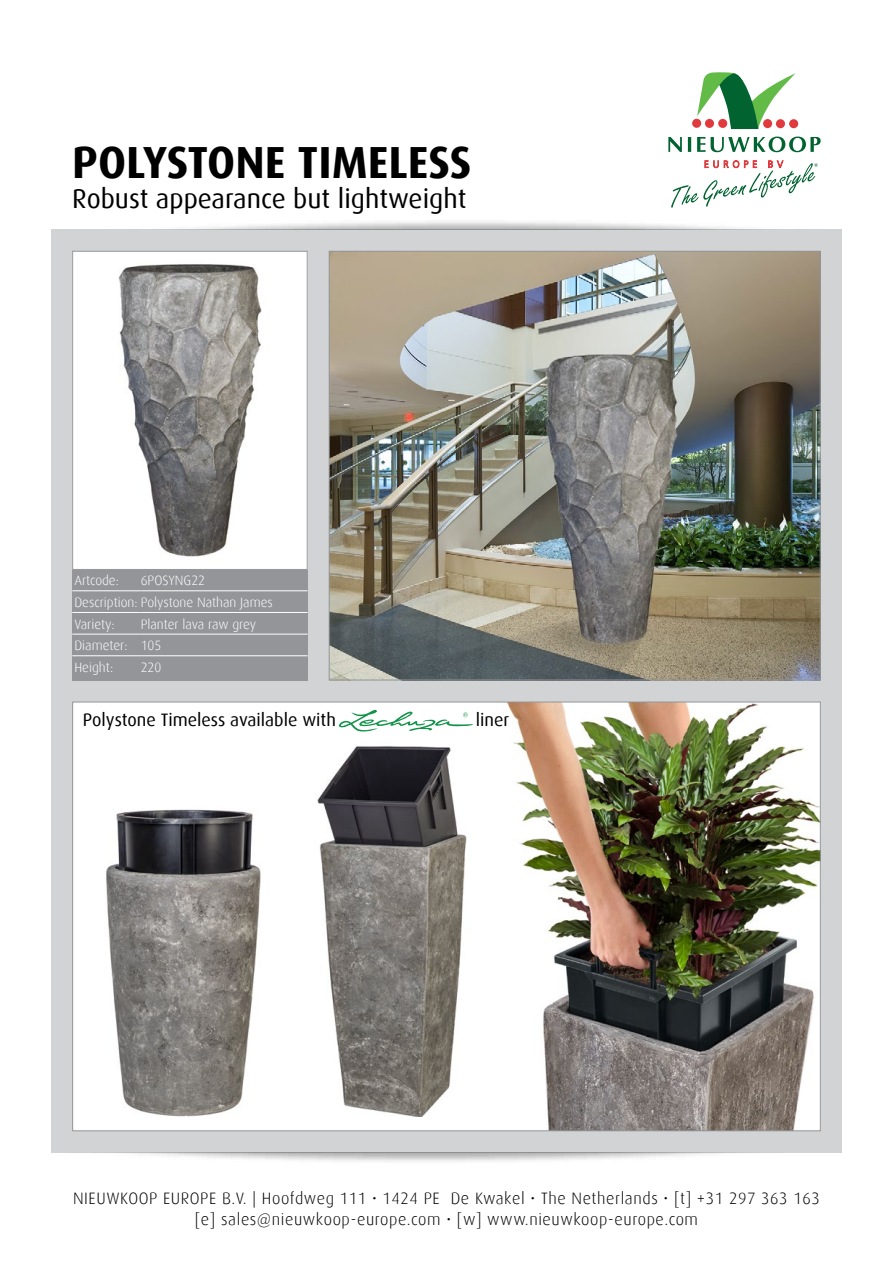
<style>
.page{position:relative;width:893px;height:1263px;background:#fff}
.page>*{position:absolute;margin:0;border:0;box-sizing:border-box;transform-origin:0 0}
.t1{font:700 45px "Dax";color:#000}
.t2{font:27px "Dax";color:#000}
.t3{font:18px "Dax";color:#000}
.t4{font:300 16.5px/21px "Dax";letter-spacing:.035em;color:#000;text-align:center}
.t5{font:300 13.5px/21.6px "Dax";color:#fff}
</style>
<div class="page">
<div style="left:51px;top:230px;width:791px;height:923px;background:#d1d3d4"></div>
<svg style="left:697px;top:72px;width:98px;height:57px"></svg>
<div style="left:692px;top:119px;width:9px;height:9px;background:#e03a3e;border-radius:50%"></div>
<div style="left:705px;top:119px;width:9px;height:9px;background:#e03a3e;border-radius:50%"></div>
<div style="left:718px;top:119px;width:9px;height:9px;background:#e03a3e;border-radius:50%"></div>
<div style="left:763px;top:119px;width:9px;height:9px;background:#e03a3e;border-radius:50%"></div>
<div style="left:776px;top:119px;width:9px;height:9px;background:#e03a3e;border-radius:50%"></div>
<div style="left:789px;top:119px;width:9px;height:9px;background:#e03a3e;border-radius:50%"></div>
<svg style="left:668px;top:137px;width:14px;height:15px"></svg>
<svg style="left:688px;top:137px;width:3px;height:15px"></svg>
<svg style="left:697px;top:137px;width:8px;height:15px"></svg>
<svg style="left:711px;top:137px;width:110px;height:15px"></svg>
<svg style="left:671px;top:160px;width:147px;height:48px"></svg>
<div style="left:72px;top:569px;width:236px;height:111px;background:#939598"></div>
<img style="left:74px;top:253px;width:232px;height:315px">
<div style="left:72px;top:251px;width:236px;height:319px;border:1px solid #939598"></div>
<hr style="left:72px;top:590px;width:69px;height:1px;background:#fff">
<hr style="left:141px;top:590px;width:167px;height:1px;background:#fff">
<hr style="left:72px;top:612px;width:69px;height:1px;background:#fff">
<hr style="left:141px;top:612px;width:167px;height:1px;background:#fff">
<hr style="left:72px;top:634px;width:69px;height:1px;background:#fff">
<hr style="left:141px;top:634px;width:167px;height:1px;background:#fff">
<hr style="left:72px;top:655px;width:69px;height:1px;background:#fff">
<hr style="left:141px;top:655px;width:167px;height:1px;background:#fff">
<img style="left:331px;top:253px;width:488px;height:425px">
<div style="left:73px;top:702px;width:747px;height:429px;background:#fff"></div>
<img style="left:507px;top:704px;width:312px;height:425px">
<img style="left:106px;top:809px;width:155px;height:308px">
<img style="left:317px;top:746px;width:150px;height:370px">
<svg style="left:339px;top:710px;width:134px;height:21px"></svg>
<h1 class="t1" style="left:72px;top:137px;width:401px">POLYSTONE TIMELESS</h1>
<h2 class="t2" style="left:72px;top:183px;width:396px">Robust appearance but lightweight</h2>
<p class="t5" style="left:74px;top:570px;width:46px">Artcode:</p>
<p class="t5" style="left:74px;top:570px;width:200px;text-indent:66px">6POSYNG22<br>Description: Polystone Nathan James<br>Variety:</p>
<p class="t5" style="left:74px;top:613px;width:183px;text-indent:66px">Planter lava raw grey<br>Diameter: 105<br>Height:</p>
<p class="t5" style="left:141px;top:657px;width:22px">220</p>
<p class="t3" style="left:83px;top:710px;width:255px">Polystone Timeless available with</p>
<p class="t3" style="left:476px;top:710px;width:35px">liner</p>
<p class="t4" style="left:73px;top:1187px;width:748px">NIEUWKOOP EUROPE B.V. | Hoofdweg 111 • 1424 PE De Kwakel • The Netherlands • [t] +31 297 363 163 [e] sales@nieuwkoop-europe.com • [w] www.nieuwkoop-europe.com</p>
</div>
